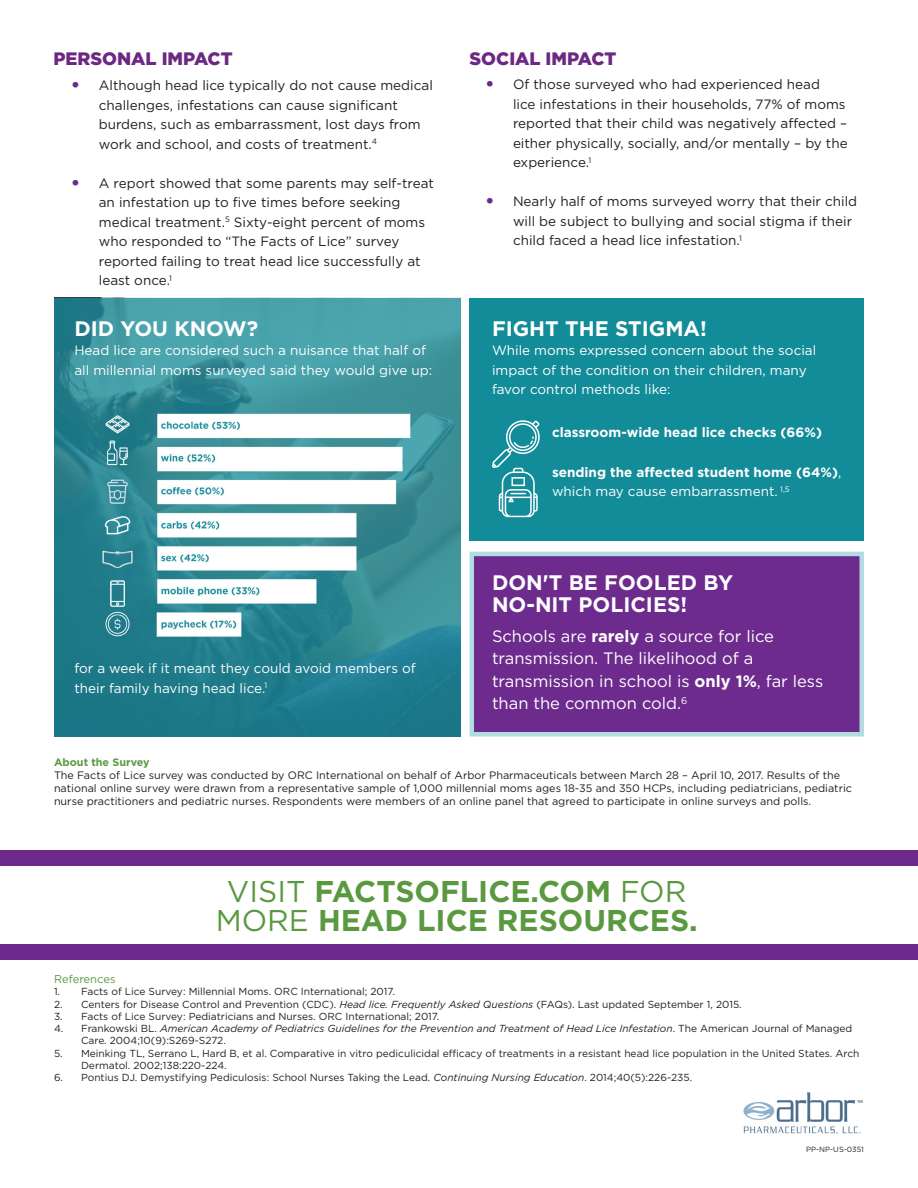
<style>
.page{position:relative;width:918px;height:1188px;background:#fff}
.page>*{position:absolute;margin:0;border:0;box-sizing:border-box;transform-origin:0 0}
.t1{font:700 30px "Gotham";color:#5b9941}
.t2{font:700 21px "Gotham";color:#fff}
.t3{font:900 18px "Gotham";color:#6d2883}
.t4{font:16.5px/22.5px "Gotham";color:#fff}
.t5{font:13.5px/19.5px "Gotham";color:#231f20}
.t6{font:13.5px/19.5px "Gotham";color:#fff}
.t7{font:700 13.5px/19.5px "Gotham";color:#fff}
.t8{font:11.25px "Gotham";color:#5b9941}
.t9{font:10.8px/12.9px "Gotham";color:#231f20}
.t10{font:700 10.8px "Gotham";color:#5b9941}
.t11{font:10.2px/12.3px "Gotham";color:#231f20}
.t12{font:italic 10.2px/12.3px "Gotham";color:#231f20}
.t13{font:7.5px "Gotham";color:#231f20}
.s1{font-weight:900;font-size:15px;color:#6e298c}
.s2{font-weight:400}
.s3{font-weight:700}
.s4{font-style:italic}
.s5{font-style:normal}
</style>
<div class="page">
<svg style="left:54px;top:298px;width:406px;height:438px;background:#308a97"></svg>
<div style="left:470px;top:552px;width:394px;height:184px;background:#6d2c8d;border:4px solid #b2dcdf"></div>
<div style="left:470px;top:298px;width:394px;height:243px;background:#138c99"></div>
<img style="left:743px;top:1093px;width:120px;height:41px">
<img style="left:71px;top:388px;width:371px;height:264px">
<svg style="left:492px;top:420px;width:48px;height:97px"></svg>
<div style="left:0;top:850px;width:918px;height:16px;background:#6e298c"></div>
<div style="left:0;top:945px;width:918px;height:15px;background:#6e298c"></div>
<p class="t3" style="left:53px;top:46px;width:181px">PERSONAL IMPACT</p>
<p class="t3" style="left:470px;top:46px;width:148px">SOCIAL IMPACT</p>
<p class="t5" style="left:99px;top:76px;width:336px;text-indent:-27px"><span class="s1">•</span> Although head lice typically do not cause medical challenges, infestations can cause significant burdens, such as embarrassment, lost days from work and school, and costs of treatment.<sup>4</sup></p>
<p class="t5" style="left:99px;top:173px;width:337px;text-indent:-27px"><span class="s1">•</span> A report showed that some parents may self-treat an infestation up to five times before seeking medical treatment.<sup>5</sup> Sixty-eight percent of moms who responded to “The Facts of Lice” survey reported failing to treat head lice successfully at least once.<sup>1</sup></p>
<p class="t2" style="left:74px;top:314px;width:185px">DID YOU KNOW?</p>
<p class="t6" style="left:74px;top:340px;width:359px">Head lice are considered such a nuisance that half of all millennial moms surveyed said they would give up:</p>
<p class="t6" style="left:74px;top:658px;width:343px">for a week if it meant they could avoid members of their family having head lice.<sup>1</sup></p>
<p class="t5" style="left:513px;top:74px;width:336px;text-indent:-27px"><span class="s1">•</span> Of those surveyed who had experienced head<br>lice infestations in their households, 77% of moms reported that their child was negatively affected – either physically, socially, and/or mentally – by the experience.<sup>1</sup></p>
<p class="t5" style="left:513px;top:191px;width:346px;text-indent:-27px"><span class="s1">•</span> Nearly half of moms surveyed worry that their child will be subject to bullying and social stigma if their child faced a head lice infestation.<sup>1</sup></p>
<p class="t2" style="left:492px;top:314px;width:216px">FIGHT THE STIGMA!</p>
<p class="t6" style="left:492px;top:340px;width:326px">While moms expressed concern about the social impact of the condition on their children, many favor control methods like:</p>
<p class="t7" style="left:552px;top:422px;width:272px">classroom-wide head lice checks (66%)</p>
<p class="t7" style="left:552px;top:462px;width:291px">sending the affected student home (64%)<span class="s2">, which may cause embarrassment.</span> <sup>1,5</sup></p>
<p class="t2" style="left:492px;top:569px;width:243px">DON'T BE FOOLED BY</p>
<p class="t2" style="left:492px;top:590px;width:197px">NO-NIT POLICIES!</p>
<p class="t4" style="left:492px;top:624px;width:333px">Schools are <span class="s3">rarely</span> a source for lice transmission. The likelihood of a transmission in school is <span class="s3">only 1%</span>, far less than the common cold.<sup>6</sup></p>
<p class="t10" style="left:54px;top:755px;width:97px">About the Survey</p>
<p class="t9" style="left:54px;top:768px;width:800px">The Facts of Lice survey was conducted by ORC International on behalf of Arbor Pharmaceuticals between March 28 – April 10, 2017. Results of the national online survey were drawn from a representative sample of 1,000 millennial moms ages 18-35 and 350 HCPs, including pediatricians, pediatric nurse practitioners and pediatric nurses. Respondents were members of an online panel that agreed to participate in online surveys and polls.</p>
<p class="t1" style="left:227px;top:872px;width:461px"><span class="s2">VISIT</span> FACTSOFLICE.COM <span class="s2">FOR</span></p>
<p class="t1" style="left:216px;top:900px;width:484px"><span class="s2">MORE</span> HEAD LICE RESOURCES.</p>
<p class="t8" style="left:54px;top:972px;width:63px">References</p>
<p class="t11" style="left:54px;top:985px;width:342px">1. Facts of Lice Survey: Millennial Moms. ORC International; 2017.</p>
<p class="t11" style="left:54px;top:998px;width:689px">2. Centers for Disease Control and Prevention (CDC). <span class="s4">Head lice. Frequently Asked Questions</span> (FAQs). Last updated September 1, 2015.</p>
<p class="t11" style="left:54px;top:1010px;width:387px">3. Facts of Lice Survey: Pediatricians and Nurses. ORC International; 2017.</p>
<p class="t12" style="left:81px;top:1022px;width:773px;text-indent:-27px"><span class="s5">4. Frankowski BL.</span> American Academy of Pediatrics Guidelines for the Prevention and Treatment of Head Lice Infestation<span class="s5">. The American Journal of Managed<br>Care. 2004;10(9):S269-S272.</span></p>
<p class="t11" style="left:81px;top:1047px;width:780px;text-indent:-27px">5. Meinking TL, Serrano L, Hard B, et al. Comparative in vitro pediculicidal efficacy of treatments in a resistant head lice population in the United States. Arch<br>Dermatol. 2002;138:220-224.</p>
<p class="t11" style="left:54px;top:1071px;width:640px">6. Pontius DJ. Demystifying Pediculosis: School Nurses Taking the Lead. <span class="s4">Continuing Nursing Education</span>. 2014;40(5):226-235.</p>
<p class="t13" style="left:806px;top:1145px;width:59px">PP-NP-US-0351</p>
</div>
